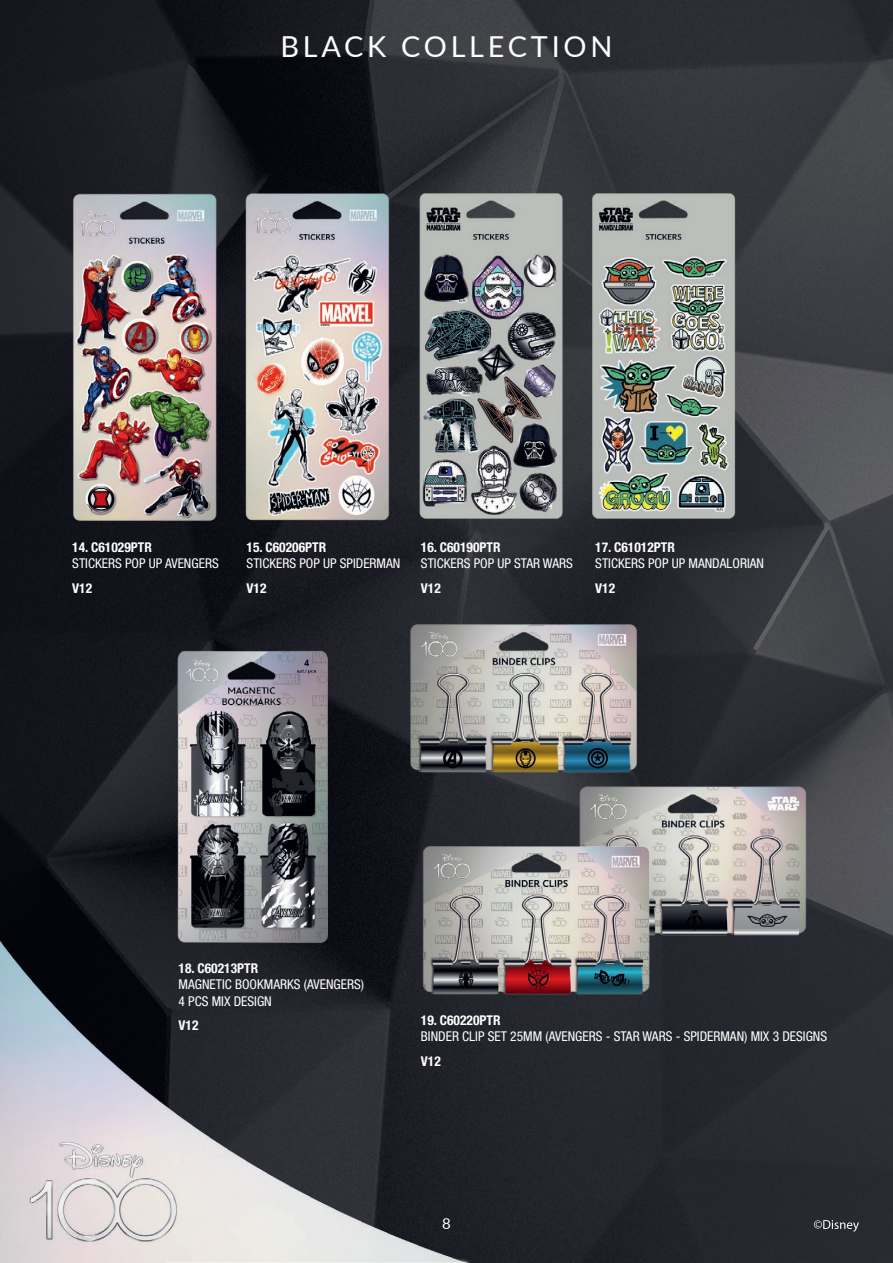
<style>
.page{position:relative;width:893px;height:1263px;background:#fff}
.page>*{position:absolute;margin:0;border:0;box-sizing:border-box;transform-origin:0 0}
.t1{font:28.95px "Lato";letter-spacing:.13em;color:#fff}
.t2{font:15px "Lato";color:#fff}
.t3{font:condensed 13.5px/16.2px "Helvetica Neue LT Std";color:#fff}
.t4{font:700 condensed 13.5px "Helvetica Neue LT Std";color:#fff}
</style>
<div class="page">
<img style="left:0;top:0;width:893px;height:1263px">
<img style="left:164px;top:640px;width:177px;height:314px">
<img style="left:64px;top:179px;width:684px;height:357px">
<img style="left:567px;top:772px;width:262px;height:176px">
<img style="left:407px;top:828px;width:263px;height:175px">
<img style="left:401px;top:611px;width:262px;height:175px">
<svg style="left:814px;top:1220px;width:45px;height:12px"></svg>
<h1 class="t1" style="left:280px;top:26px;width:334px">BLACK COLLECTION</h1>
<p class="t4" style="left:72px;top:539px;width:81px">14. C61029PTR</p>
<p class="t3" style="left:72px;top:555px;width:148px">STICKERS POP UP AVENGERS</p>
<p class="t4" style="left:72px;top:580px;width:21px">V12</p>
<p class="t4" style="left:247px;top:539px;width:81px">15. C60206PTR</p>
<p class="t3" style="left:247px;top:555px;width:155px">STICKERS POP UP SPIDERMAN</p>
<p class="t4" style="left:247px;top:580px;width:21px">V12</p>
<p class="t4" style="left:421px;top:539px;width:81px">16. C60190PTR</p>
<p class="t3" style="left:421px;top:555px;width:153px">STICKERS POP UP STAR WARS</p>
<p class="t4" style="left:421px;top:580px;width:21px">V12</p>
<p class="t4" style="left:595px;top:539px;width:81px">17. C61012PTR</p>
<p class="t3" style="left:595px;top:555px;width:170px">STICKERS POP UP MANDALORIAN</p>
<p class="t4" style="left:595px;top:580px;width:21px">V12</p>
<p class="t4" style="left:179px;top:960px;width:81px">18. C60213PTR</p>
<p class="t3" style="left:179px;top:976px;width:187px">MAGNETIC BOOKMARKS (AVENGERS)<br>4 PCS MIX DESIGN</p>
<p class="t4" style="left:179px;top:1017px;width:21px">V12</p>
<p class="t4" style="left:421px;top:1012px;width:81px">19. C60220PTR</p>
<p class="t3" style="left:421px;top:1028px;width:408px">BINDER CLIP SET 25MM (AVENGERS - STAR WARS - SPIDERMAN) MIX 3 DESIGNS</p>
<p class="t4" style="left:421px;top:1053px;width:21px">V12</p>
<p class="t2" style="left:442px;top:1213px;width:10px">8</p>
</div>
